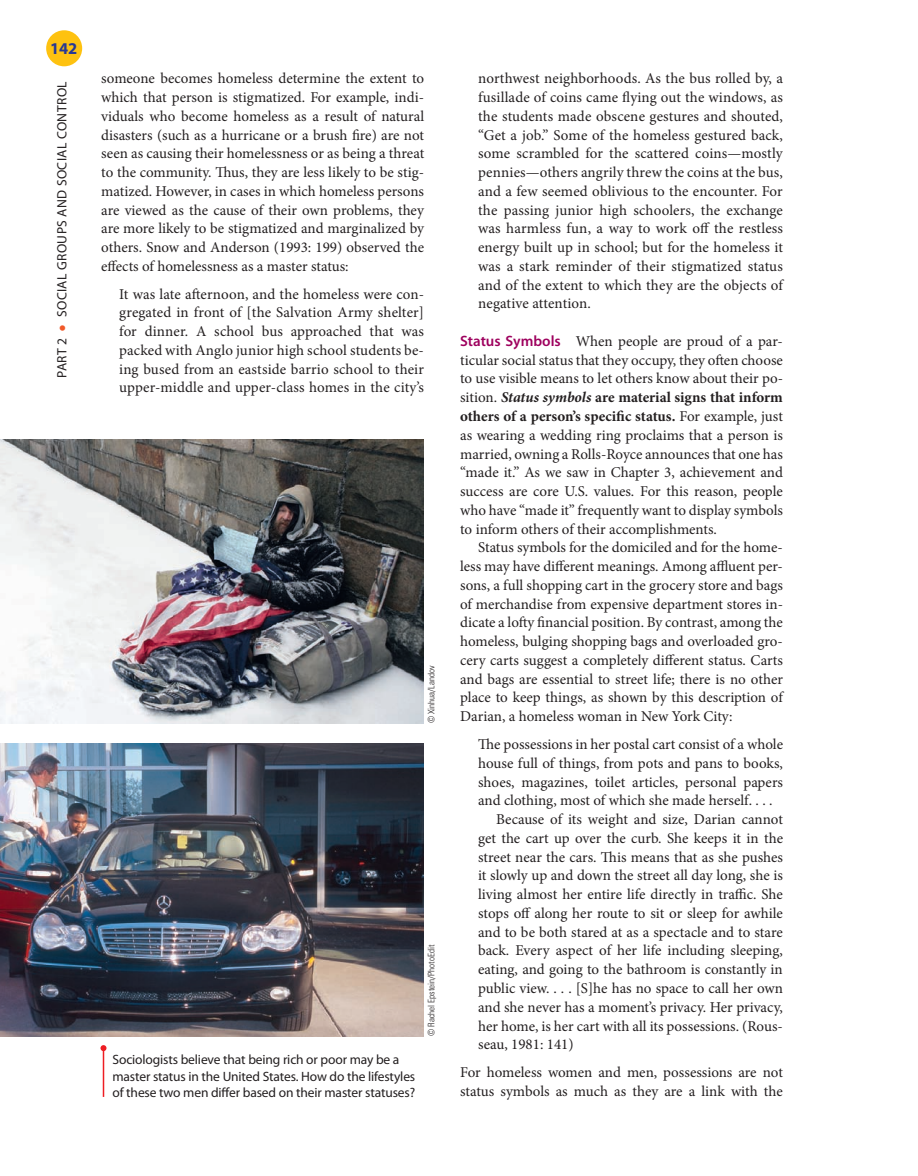
<style>
.page{position:relative;width:918px;height:1176px;background:#fff}
.page>*{position:absolute;margin:0;border:0;box-sizing:border-box;transform-origin:0 0}
.t1{font:700 16.5px "Myriad Pro";color:#273895}
.t2{font:15px/18.8px "Minion Pro";color:#231f20;text-align:justify}
.t3{font:700 15px "Minion Pro";color:#231f20}
.t4{font:13.5px/16.5px "Myriad Pro";letter-spacing:-.01em;color:#231f20}
.t5{font:13.5px "Myriad Pro";letter-spacing:.03em;color:#231f20}
.t6{font:300 condensed 9px "Univers LT Std";color:#231f20}
.s1{color:#f15929}
.s2{font-family:"Myriad Pro";font-weight:600;color:#9e015e}
.s3{font-weight:400}
.s4{font-style:italic}
</style>
<div class="page">
<div style="left:46px;top:30px;width:36px;height:36px;background:#fec210;border-radius:50%"></div>
<img style="left:0;top:439px;width:423px;height:284px">
<img style="left:0;top:743px;width:423px;height:292px">
<hr style="left:103px;top:1047px;width:1px;height:49px;background:#ee1d23">
<svg style="left:100px;top:1045px;width:6px;height:5px"></svg>
<p class="t1" style="left:50px;top:42px;width:29px">142</p>
<p class="t5" style="left:57px;top:377px;width:298px;rotate:-90deg">PART 2 <span class="s1">●</span> SOCIAL GROUPS AND SOCIAL CONTROL</p>
<p class="t2" style="left:101px;top:70px;width:325px">someone becomes homeless determine the extent to which that person is stigmatized. For example, indi&shy;viduals who become homeless as a result of natural disasters (such as a hurricane or a brush fire) are not seen as causing their homelessness or as being a threat to the community. Thus, they are less likely to be stig&shy;matized. However, in cases in which homeless persons are viewed as the cause of their own problems, they are more likely to be stigmatized and marginalized by others. Snow and Anderson (1993: 199) observed the effects of homelessness as a master status:</p>
<p class="t2" style="left:119px;top:285px;width:306px">It was late afternoon, and the homeless were con&shy;gregated in front of [the Salvation Army shelter] for dinner. A school bus approached that was packed with Anglo junior high school students be&shy;ing bused from an eastside barrio school to their upper-middle and upper-class homes in the city’s</p>
<p class="t6" style="left:428px;top:723px;width:59px;rotate:-90deg">© Xinhua/Landov</p>
<p class="t4" style="left:112px;top:1052px;width:304px">Sociologists believe that being rich or poor may be a master status in the United States. How do the lifestyles of these two men differ based on their master statuses?</p>
<p class="t6" style="left:428px;top:1035px;width:93px;rotate:-90deg">© Rachel Epstein/PhotoEdit</p>
<p class="t2" style="left:478px;top:70px;width:307px">northwest neighborhoods. As the bus rolled by, a fusillade of coins came flying out the windows, as the students made obscene gestures and shouted, “Get a job.” Some of the homeless gestured back, some scrambled for the scattered coins— mostly pennies— others angrily threw the coins at the bus, and a few seemed oblivious to the encounter. For the passing junior high schoolers, the exchange was harmless fun, a way to work off the restless energy built up in school; but for the homeless it was a stark reminder of their stigmatized status and of the extent to which they are the objects of negative attention.</p>
<p class="t2" style="left:460px;top:333px;width:324px"><span class="s2">Status Symbols</span> When people are proud of a par-</p>
<p class="t2" style="left:460px;top:351px;width:324px">ticular social status that they occupy, they often choose</p>
<p class="t2" style="left:460px;top:370px;width:324px">to use visible means to let others know about their po-</p>
<p class="t3" style="left:460px;top:391px;width:324px"><span class="s3">sition.</span> <span class="s4">Status symbols</span> are material signs that inform</p>
<p class="t3" style="left:460px;top:410px;width:324px">others of a person’s specific status. <span class="s3">For example, just</span></p>
<p class="t2" style="left:460px;top:426px;width:324px">as wearing a wedding ring proclaims that a person is</p>
<p class="t2" style="left:460px;top:445px;width:324px">married, owning a Rolls-Royce announces that one has</p>
<p class="t2" style="left:460px;top:464px;width:324px">“made it.” As we saw in Chapter 3, achievement and</p>
<p class="t2" style="left:460px;top:483px;width:324px">success are core U.S. values. For this reason, people</p>
<p class="t2" style="left:460px;top:501px;width:324px">who have “made it” frequently want to display symbols</p>
<p class="t2" style="left:460px;top:520px;width:258px">to inform others of their accomplishments.</p>
<p class="t2" style="left:478px;top:539px;width:306px">Status symbols for the domiciled and for the home-</p>
<p class="t2" style="left:460px;top:558px;width:324px">less may have different meanings. Among affluent per-</p>
<p class="t2" style="left:460px;top:576px;width:324px">sons, a full shopping cart in the grocery store and bags</p>
<p class="t2" style="left:460px;top:595px;width:324px">of merchandise from expensive department stores in-</p>
<p class="t2" style="left:460px;top:614px;width:324px">dicate a lofty financial position. By contrast, among the</p>
<p class="t2" style="left:460px;top:633px;width:324px">homeless, bulging shopping bags and overloaded gro-</p>
<p class="t2" style="left:460px;top:651px;width:324px">cery carts suggest a completely different status. Carts</p>
<p class="t2" style="left:460px;top:670px;width:324px">and bags are essential to street life; there is no other</p>
<p class="t2" style="left:460px;top:689px;width:324px">place to keep things, as shown by this description of</p>
<p class="t2" style="left:460px;top:708px;width:274px">Darian, a homeless woman in New York City:</p>
<p class="t2" style="left:478px;top:735px;width:306px">The possessions in her postal cart consist of a whole</p>
<p class="t2" style="left:478px;top:754px;width:306px">house full of things, from pots and pans to books,</p>
<p class="t2" style="left:478px;top:773px;width:306px">shoes, magazines, toilet articles, personal papers</p>
<p class="t2" style="left:478px;top:792px;width:296px">and clothing, most of which she made herself. . . .</p>
<p class="t2" style="left:496px;top:810px;width:288px">Because of its weight and size, Darian cannot</p>
<p class="t2" style="left:478px;top:829px;width:306px">get the cart up over the curb. She keeps it in the</p>
<p class="t2" style="left:478px;top:848px;width:307px">street near the cars. This means that as she pushes</p>
<p class="t2" style="left:478px;top:867px;width:306px">it slowly up and down the street all day long, she is</p>
<p class="t2" style="left:478px;top:885px;width:306px">living almost her entire life directly in traffic. She</p>
<p class="t2" style="left:478px;top:904px;width:306px">stops off along her route to sit or sleep for awhile</p>
<p class="t2" style="left:478px;top:923px;width:306px">and to be both stared at as a spectacle and to stare</p>
<p class="t2" style="left:478px;top:942px;width:306px">back. Every aspect of her life including sleeping,</p>
<p class="t2" style="left:478px;top:960px;width:306px">eating, and going to the bathroom is constantly in</p>
<p class="t2" style="left:478px;top:979px;width:306px">public view. . . . [S]he has no space to call her own</p>
<p class="t2" style="left:478px;top:998px;width:306px">and she never has a moment’s privacy. Her privacy,</p>
<p class="t2" style="left:478px;top:1017px;width:306px">her home, is her cart with all its possessions. (Rous-</p>
<p class="t2" style="left:478px;top:1035px;width:97px">seau, 1981: 141)</p>
<p class="t2" style="left:460px;top:1063px;width:324px">For homeless women and men, possessions are not status symbols as much as they are a link with the</p>
</div>
